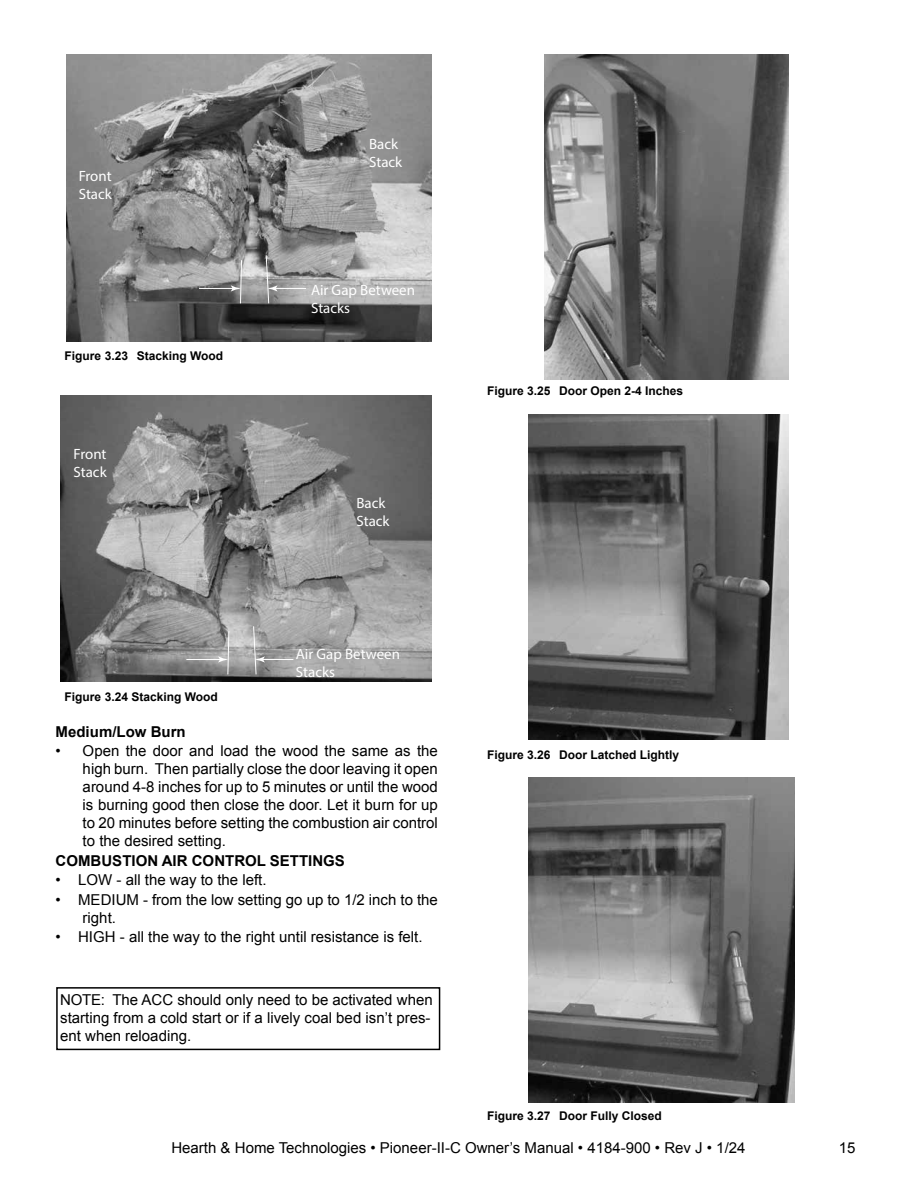
<style>
.page{position:relative;width:917px;height:1188px;background:#fff}
.page>*{position:absolute;margin:0;border:0;box-sizing:border-box;transform-origin:0 0}
.t1{font:15px/18px "Arial";color:#000}
.t2{font:15px/17.9px "Myriad Pro";color:#fff}
.t3{font:700 15px "Arial";color:#000}
.t4{font:700 12px "Arial";color:#000}
</style>
<div class="page">
<img style="left:67px;top:55px;width:365px;height:287px">
<hr style="left:199px;top:288px;width:35px;height:1px;background:#fff">
<svg style="left:231px;top:259px;width:11px;height:45px"></svg>
<hr style="left:274px;top:288px;width:32px;height:1px;background:#fff">
<svg style="left:265px;top:254px;width:12px;height:50px"></svg>
<img style="left:61px;top:395px;width:371px;height:287px">
<hr style="left:186px;top:659px;width:35px;height:1px;background:#fff">
<svg style="left:218px;top:630px;width:12px;height:45px"></svg>
<hr style="left:261px;top:659px;width:32px;height:1px;background:#fff">
<svg style="left:253px;top:625px;width:12px;height:50px"></svg>
<img style="left:544px;top:55px;width:244px;height:325px">
<img style="left:528px;top:414px;width:260px;height:325px">
<img style="left:528px;top:778px;width:266px;height:325px">
<div style="left:56px;top:987px;width:384px;height:63px;border:2px solid #000"></div>
<p class="t2" style="left:79px;top:167px;width:35px">Front<br>Stack</p>
<p class="t4" style="left:65px;top:348px;width:160px">Figure 3.23 Stacking Wood</p>
<p class="t2" style="left:73px;top:445px;width:35px">Front<br>Stack</p>
<p class="t2" style="left:369px;top:135px;width:35px">Back<br>Stack</p>
<p class="t2" style="left:311px;top:281px;width:106px">Air Gap Between<br>Stacks</p>
<p class="t2" style="left:356px;top:494px;width:35px">Back<br>Stack</p>
<p class="t2" style="left:296px;top:645px;width:106px">Air Gap Between<br>Stacks</p>
<p class="t4" style="left:65px;top:689px;width:155px">Figure 3.24 Stacking Wood</p>
<p class="t3" style="left:56px;top:721px;width:132px">Medium/Low Burn</p>
<p class="t1" style="left:83px;top:742px;width:357px;text-align:justify;text-indent:-27px">• Open the door and load the wood the same as the high burn. Then partially close the door leaving it open around 4-8 inches for up to 5 minutes or until the wood is burning good then close the door. Let it burn for up to 20 minutes before setting the combustion air control to the desired setting.</p>
<p class="t3" style="left:56px;top:850px;width:291px">COMBUSTION AIR CONTROL SETTINGS</p>
<p class="t1" style="left:56px;top:871px;width:212px">• LOW - all the way to the left.</p>
<p class="t1" style="left:83px;top:891px;width:357px;text-indent:-27px">• MEDIUM - from the low setting go up to 1/2 inch to the right.</p>
<p class="t1" style="left:56px;top:928px;width:368px">• HIGH - all the way to the right until resistance is felt.</p>
<p class="t1" style="left:60px;top:991px;width:374px">NOTE: The ACC should only need to be activated when starting from a cold start or if a lively coal bed isn’t pres&shy;ent when reloading.</p>
<p class="t4" style="left:487px;top:383px;width:198px">Figure 3.25 Door Open 2-4 Inches</p>
<p class="t4" style="left:487px;top:747px;width:194px">Figure 3.26 Door Latched Lightly</p>
<p class="t4" style="left:487px;top:1107px;width:176px">Figure 3.27 Door Fully Closed</p>
<p class="t1" style="left:171px;top:1139px;width:575px">Hearth &amp; Home Technologies • Pioneer-II-C Owner’s Manual • 4184-900 • Rev J • 1/24</p>
<p class="t1" style="left:838px;top:1139px;width:18px">15</p>
</div>
